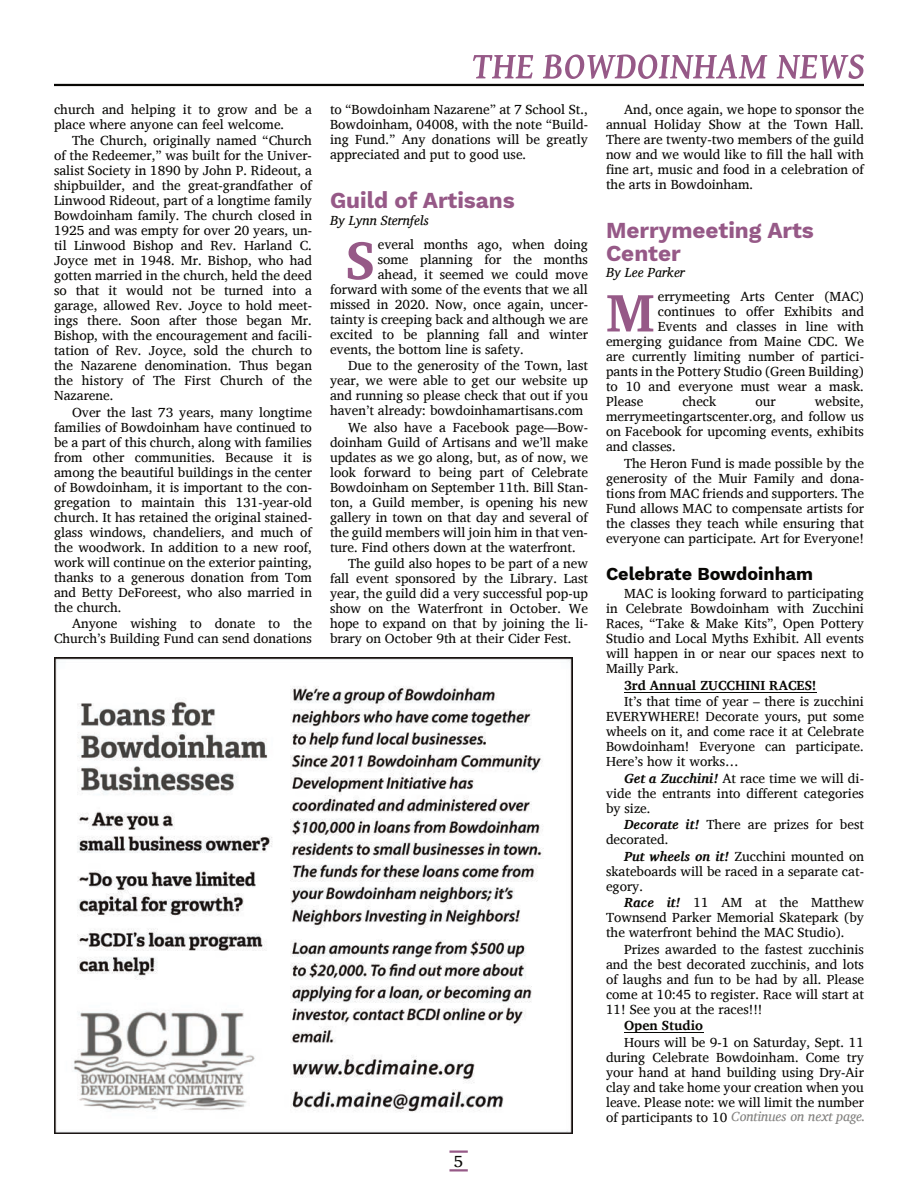
<style>
.page{position:relative;width:918px;height:1188px;background:#fff}
.page>*{position:absolute;margin:0;border:0;box-sizing:border-box;transform-origin:0 0}
.t1{font:700 54px "Charis SIL";color:#965987}
.t2{font:700 22.5px/22.5px "Work Sans";color:#965987}
.t3{font:700 18px "Work Sans";color:#080704}
.t4{font:16.5px "Charis SIL";color:#080704}
.t5{font:13.5px/15px "Charis SIL";color:#080704;text-align:justify}
.t6{font:700 13.5px "Charis SIL";color:#080704}
.t7{font:italic 13.5px "Charis SIL";color:#080704}
.t8{font:italic 13.5px "Charis SIL";color:#82817f}
.s1{font-weight:700;font-style:italic}
</style>
<div class="page">
<hr style="left:624px;top:692px;width:193px;height:1px;background:#080704">
<hr style="left:624px;top:1032px;width:79px;height:1px;background:#080704">
<hr style="left:54px;top:84px;width:810px;height:2px;background:#080704">
<hr style="left:449px;top:1150px;width:19px;height:3px;background:#965987">
<hr style="left:449px;top:1169px;width:19px;height:3px;background:#965987">
<svg style="left:473px;top:55px;width:60px;height:23px"></svg>
<svg style="left:543px;top:54px;width:224px;height:25px"></svg>
<svg style="left:777px;top:55px;width:87px;height:24px"></svg>
<img style="left:54px;top:658px;width:519px;height:476px">
<p class="t5" style="left:54px;top:101px;width:260px">church and helping it to grow and be a place where anyone can feel welcome.</p>
<p class="t5" style="left:54px;top:133px;width:260px;text-indent:18px">The Church, originally named “Church of the Redeemer,” was built for the Univer‐ salist Society in 1890 by John P. Rideout, a shipbuilder, and the great-grandfather of Linwood Rideout, part of a longtime family Bowdoinham family. The church closed in 1925 and was empty for over 20 years, un‐ til Linwood Bishop and Rev. Harland C.<br>Joyce met in 1948. Mr. Bishop, who had gotten married in the church, held the deed so that it would not be turned into a garage, allowed Rev. Joyce to hold meet‐ ings there. Soon after those began Mr.<br>Bishop, with the encouragement and facili‐ tation of Rev. Joyce, sold the church to the Nazarene denomination. Thus began the history of The First Church of the Nazarene.</p>
<p class="t5" style="left:54px;top:404px;width:260px;text-indent:18px">Over the last 73 years, many longtime families of Bowdoinham have continued to be a part of this church, along with families from other communities. Because it is among the beautiful buildings in the center of Bowdoinham, it is important to the con‐ gregation to maintain this 131-year-old church. It has retained the original stained&shy;glass windows, chandeliers, and much of the woodwork. In addition to a new roof, work will continue on the exterior painting, thanks to a generous donation from Tom and Betty DeForeest, who also married in the church.</p>
<p class="t5" style="left:54px;top:616px;width:260px;text-align:right">Anyone wishing to donate to the<br>Church’s Building Fund can send donations</p>
<p class="t5" style="left:330px;top:101px;width:260px">to “Bowdoinham Nazarene” at 7 School St., Bowdoinham, 04008, with the note “Build‐ ing Fund.” Any donations will be greatly appreciated and put to good use.</p>
<h2 class="t2" style="left:330px;top:190px;width:186px">Guild of Artisans</h2>
<p class="t7" style="left:330px;top:209px;width:100px">By Lynn Sternfels</p>
<h1 class="t1" style="left:346px;top:214px;width:30px">S</h1>
<p class="t5" style="left:378px;top:236px;width:212px">everal months ago, when doing</p>
<p class="t5" style="left:378px;top:251px;width:212px">some planning for the months</p>
<p class="t5" style="left:378px;top:266px;width:212px">ahead, it seemed we could move</p>
<p class="t5" style="left:330px;top:281px;width:259px">forward with some of the events that we all</p>
<p class="t5" style="left:330px;top:296px;width:260px">missed in 2020. Now, once again, uncer‐</p>
<p class="t5" style="left:330px;top:311px;width:260px">tainty is creeping back and although we are</p>
<p class="t5" style="left:330px;top:326px;width:260px">excited to be planning fall and winter</p>
<p class="t5" style="left:330px;top:341px;width:195px">events, the bottom line is safety.</p>
<p class="t5" style="left:330px;top:358px;width:260px;text-indent:18px">Due to the generosity of the Town, last year, we were able to get our website up and running so please check that out if you haven’t already: bowdoinhamartisans.com</p>
<p class="t5" style="left:330px;top:419px;width:260px;text-indent:18px">We also have a Facebook page—Bow‐ doinham Guild of Artisans and we’ll make updates as we go along, but, as of now, we look forward to being part of Celebrate Bowdoinham on September 11th. Bill Stan‐ ton, a Guild member, is opening his new gallery in town on that day and several of the guild members will join him in that ven‐ ture. Find others down at the waterfront.</p>
<p class="t5" style="left:330px;top:556px;width:260px;text-indent:18px">The guild also hopes to be part of a new fall event sponsored by the Library. Last year, the guild did a very successful pop-up show on the Waterfront in October. We hope to expand on that by joining the li‐ brary on October 9th at their Cider Fest.</p>
<p class="t4" style="left:454px;top:1147px;width:11px">5</p>
<p class="t5" style="left:606px;top:101px;width:260px;text-indent:18px">And, once again, we hope to sponsor the annual Holiday Show at the Town Hall.<br>There are twenty-two members of the guild now and we would like to fill the hall with fine art, music and food in a celebration of the arts in Bowdoinham.</p>
<h2 class="t2" style="left:606px;top:220px;width:209px">Merrymeeting Arts<br>Center</h2>
<p class="t7" style="left:606px;top:261px;width:81px">By Lee Parker</p>
<h1 class="t1" style="left:606px;top:267px;width:50px">M</h1>
<p class="t5" style="left:658px;top:289px;width:208px">errymeeting Arts Center (MAC)</p>
<p class="t5" style="left:658px;top:304px;width:208px">continues to offer Exhibits and</p>
<p class="t5" style="left:658px;top:319px;width:208px">Events and classes in line with</p>
<p class="t5" style="left:606px;top:334px;width:259px">emerging guidance from Maine CDC. We</p>
<p class="t5" style="left:606px;top:349px;width:259px">are currently limiting number of partici‐</p>
<p class="t5" style="left:606px;top:364px;width:259px">pants in the Pottery Studio (Green Building)</p>
<p class="t5" style="left:606px;top:379px;width:260px">to 10 and everyone must wear a mask.</p>
<p class="t5" style="left:606px;top:394px;width:39px">Please</p>
<p class="t5" style="left:682px;top:394px;width:36px">check</p>
<p class="t5" style="left:756px;top:394px;width:22px">our</p>
<p class="t5" style="left:606px;top:394px;width:260px;text-indent:209px">website, merrymeetingartscenter.org, and follow us on Facebook for upcoming events, exhibits and classes.</p>
<p class="t5" style="left:606px;top:455px;width:260px;text-indent:18px">The Heron Fund is made possible by the generosity of the Muir Family and dona‐ tions from MAC friends and supporters. The Fund allows MAC to compensate artists for the classes they teach while ensuring that everyone can participate. Art for Everyone!</p>
<h3 class="t3" style="left:606px;top:564px;width:209px">Celebrate Bowdoinham</h3>
<p class="t5" style="left:606px;top:586px;width:260px;text-indent:18px">MAC is looking forward to participating in Celebrate Bowdoinham with Zucchini Races, “Take &amp; Make Kits”, Open Pottery Studio and Local Myths Exhibit. All events will happen in or near our spaces next to Mailly Park.</p>
<p class="t6" style="left:624px;top:674px;width:194px">3rd Annual ZUCCHINI RACES!</p>
<p class="t5" style="left:606px;top:694px;width:260px;text-indent:18px">It’s that time of year – there is zucchini EVERYWHERE! Decorate yours, put some wheels on it, and come race it at Celebrate Bowdoinham! Everyone can participate.<br>Here’s how it works…</p>
<p class="t5" style="left:606px;top:770px;width:259px;text-indent:18px"><span class="s1">Get a Zucchini!</span> At race time we will di‐ vide the entrants into different categories by size.</p>
<p class="t5" style="left:606px;top:817px;width:259px;text-indent:18px"><span class="s1">Decorate it!</span> There are prizes for best decorated.</p>
<p class="t5" style="left:606px;top:848px;width:260px;text-indent:18px"><span class="s1">Put wheels on it!</span> Zucchini mounted on skateboards will be raced in a separate cat‐ egory.</p>
<p class="t5" style="left:606px;top:895px;width:260px;text-indent:18px"><span class="s1">Race it!</span> 11 AM at the Matthew Townsend Parker Memorial Skatepark (by the waterfront behind the MAC Studio).</p>
<p class="t5" style="left:606px;top:941px;width:260px;text-indent:18px">Prizes awarded to the fastest zucchinis and the best decorated zucchinis, and lots of laughs and fun to be had by all. Please come at 10:45 to register. Race will start at 11! See you at the races!!!</p>
<p class="t6" style="left:624px;top:1014px;width:81px">Open Studio</p>
<p class="t5" style="left:606px;top:1034px;width:260px;text-indent:18px">Hours will be 9-1 on Saturday, Sept. 11 during Celebrate Bowdoinham. Come try your hand at hand building using Dry-Air clay and take home your creation when you leave. Please note: we will limit the number of participants to 10</p>
<p class="t8" style="left:731px;top:1104px;width:136px">Continues on next page.</p>
</div>
